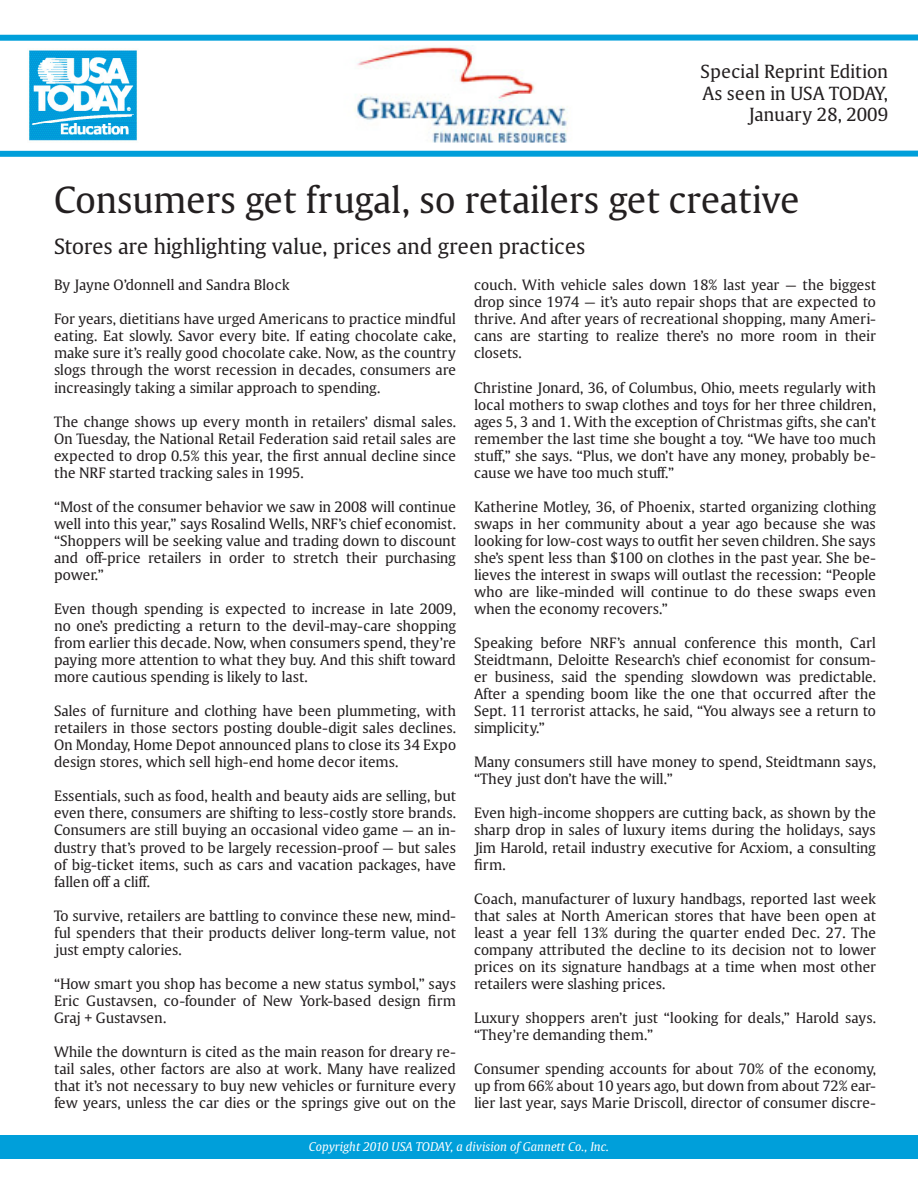
<style>
.page{position:relative;width:918px;height:1188px;background:#fff}
.page>*{position:absolute;margin:0;border:0;box-sizing:border-box;transform-origin:0 0}
.t1{font:35.85px "USAT Roman";color:#231f20}
.t2{font:20.85px "USAT Roman";letter-spacing:-.01em;color:#231f20}
.t3{font:18px "USAT Roman";color:#231f20}
.t4{font:14.25px/17.1px "USAT Roman";letter-spacing:-.01em;color:#231f20;text-align:justify}
.t5{font:italic 12px "USAT Roman";color:#fff}
</style>
<div class="page">
<div style="left:0;top:35px;width:918px;height:6px;background:#009fda"></div>
<div style="left:0;top:151px;width:918px;height:6px;background:#009fda"></div>
<img style="left:29px;top:50px;width:108px;height:91px">
<img style="left:354px;top:47px;width:214px;height:96px">
<div style="left:0;top:1135px;width:918px;height:23px;background:#009fda"></div>
<p class="t3" style="left:701px;top:60px;width:189px">Special Reprint Edition</p>
<p class="t3" style="left:702px;top:82px;width:187px">As seen in USA TODAY,</p>
<p class="t3" style="left:748px;top:104px;width:142px">January 28, 2009</p>
<p class="t1" style="left:54px;top:178px;width:747px">Consumers get frugal, so retailers get creative</p>
<p class="t2" style="left:54px;top:234px;width:533px">Stores are highlighting value, prices and green practices</p>
<p class="t4" style="left:54px;top:277px;width:237px">By Jayne O’donnell and Sandra Block</p>
<p class="t4" style="left:54px;top:311px;width:404px">For years, dietitians have urged Americans to practice mindful eating. Eat slowly. Savor every bite. If eating chocolate cake, make sure it’s really good chocolate cake. Now, as the country slogs through the worst recession in decades, consumers are increasingly taking a similar approach to spending.</p>
<p class="t4" style="left:54px;top:413px;width:404px">The change shows up every month in retailers’ dismal sales.<br>On Tuesday, the National Retail Federation said retail sales are expected to drop 0.5% this year, the first annual decline since the NRF started tracking sales in 1995.</p>
<p class="t4" style="left:54px;top:498px;width:404px">“Most of the consumer behavior we saw in 2008 will continue well into this year,” says Rosalind Wells, NRF’s chief economist. “Shoppers will be seeking value and trading down to discount and off-price retailers in order to stretch their purchasing power.”</p>
<p class="t4" style="left:54px;top:600px;width:404px">Even though spending is expected to increase in late 2009, no one’s predicting a return to the devil-may-care shopping from earlier this decade. Now, when consumers spend, they’re paying more attention to what they buy. And this shift toward more cautious spending is likely to last.</p>
<p class="t4" style="left:54px;top:702px;width:404px">Sales of furniture and clothing have been plummeting, with retailers in those sectors posting double-digit sales declines.<br>On Monday, Home Depot announced plans to close its 34 Expo design stores, which sell high-end home decor items.</p>
<p class="t4" style="left:54px;top:788px;width:404px">Essentials, such as food, health and beauty aids are selling, but even there, consumers are shifting to less-costly store brands.<br>Consumers are still buying an occasional video game — an in&shy;dustry that’s proved to be largely recession-proof — but sales of big-ticket items, such as cars and vacation packages, have fallen off a cliff.</p>
<p class="t4" style="left:54px;top:907px;width:404px">To survive, retailers are battling to convince these new, mind&shy;ful spenders that their products deliver long-term value, not just empty calories.</p>
<p class="t4" style="left:54px;top:975px;width:404px">“How smart you shop has become a new status symbol,” says Eric Gustavsen, co-founder of New York-based design firm Graj + Gustavsen.</p>
<p class="t4" style="left:54px;top:1043px;width:404px">While the downturn is cited as the main reason for dreary re&shy;tail sales, other factors are also at work. Many have realized that it’s not necessary to buy new vehicles or furniture every few years, unless the car dies or the springs give out on the</p>
<p class="t4" style="left:474px;top:277px;width:404px">couch. With vehicle sales down 18% last year — the biggest drop since 1974 — it’s auto repair shops that are expected to thrive. And after years of recreational shopping, many Ameri&shy;cans are starting to realize there’s no more room in their closets.</p>
<p class="t4" style="left:474px;top:379px;width:404px">Christine Jonard, 36, of Columbus, Ohio, meets regularly with local mothers to swap clothes and toys for her three children, ages 5, 3 and 1. With the exception of Christmas gifts, she can’t remember the last time she bought a toy. “We have too much stuff,” she says. “Plus, we don’t have any money, probably be&shy;cause we have too much stuff.”</p>
<p class="t4" style="left:474px;top:498px;width:404px">Katherine Motley, 36, of Phoenix, started organizing clothing swaps in her community about a year ago because she was looking for low-cost ways to outfit her seven children. She says she’s spent less than $100 on clothes in the past year. She be&shy;lieves the interest in swaps will outlast the recession: “People who are like-minded will continue to do these swaps even when the economy recovers.”</p>
<p class="t4" style="left:474px;top:634px;width:404px">Speaking before NRF’s annual conference this month, Carl Steidtmann, Deloitte Research’s chief economist for consum&shy;er business, said the spending slowdown was predictable.<br>After a spending boom like the one that occurred after the Sept. 11 terrorist attacks, he said, “You always see a return to simplicity.”</p>
<p class="t4" style="left:474px;top:754px;width:403px">Many consumers still have money to spend, Steidtmann says, “They just don’t have the will.”</p>
<p class="t4" style="left:474px;top:805px;width:403px">Even high-income shoppers are cutting back, as shown by the sharp drop in sales of luxury items during the holidays, says Jim Harold, retail industry executive for Acxiom, a consulting firm.</p>
<p class="t4" style="left:474px;top:890px;width:404px">Coach, manufacturer of luxury handbags, reported last week that sales at North American stores that have been open at least a year fell 13% during the quarter ended Dec. 27. The company attributed the decline to its decision not to lower prices on its signature handbags at a time when most other retailers were slashing prices.</p>
<p class="t4" style="left:474px;top:1009px;width:403px">Luxury shoppers aren’t just “looking for deals,” Harold says. “They’re demanding them.”</p>
<p class="t4" style="left:474px;top:1060px;width:404px">Consumer spending accounts for about 70% of the economy, up from 66% about 10 years ago, but down from about 72% ear&shy;lier last year, says Marie Driscoll, director of consumer discre-</p>
<p class="t5" style="left:309px;top:1140px;width:302px">Copyright 2010 USA TODAY, a division of Gannett Co., Inc.</p>
</div>
